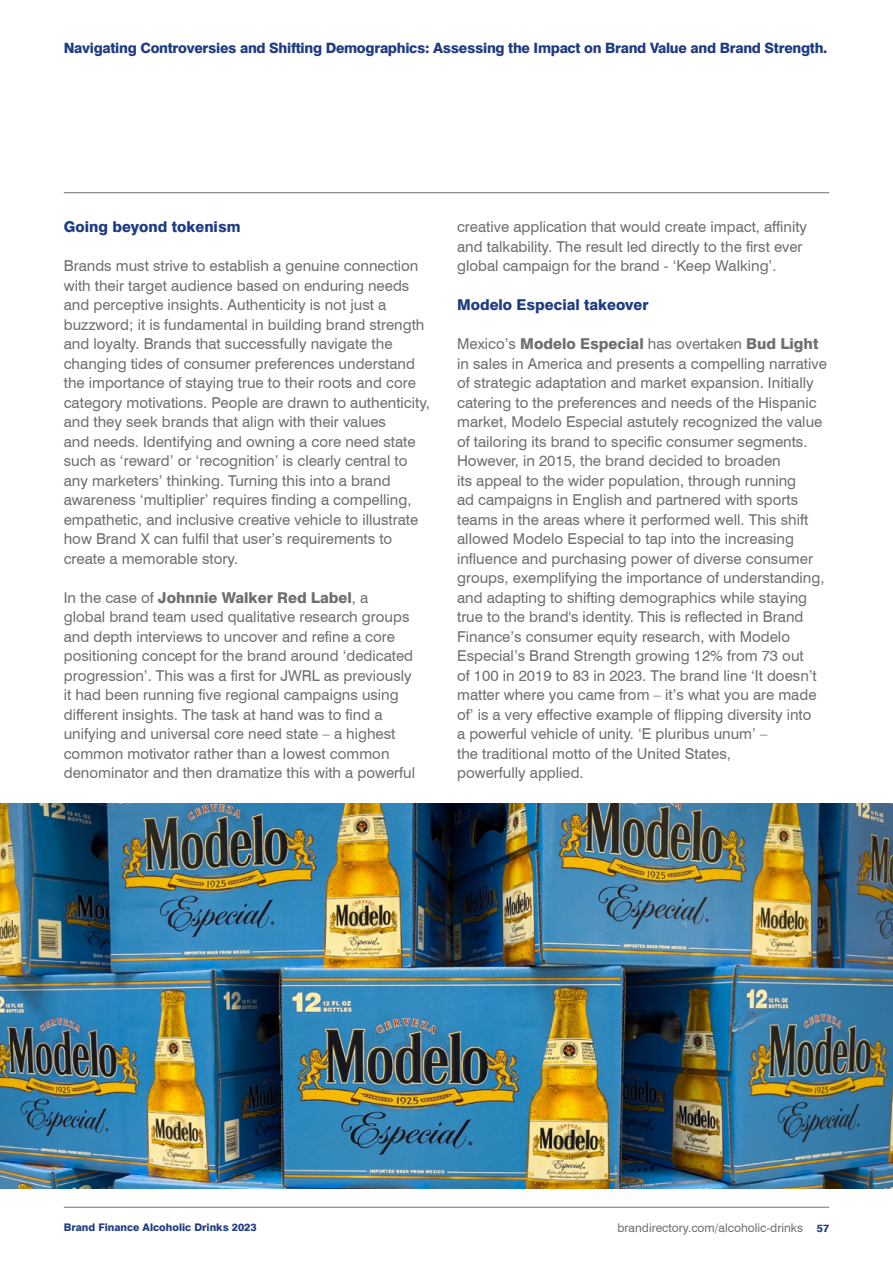
<style>
.page{position:relative;width:893px;height:1263px;background:#fff}
.page>*{position:absolute;margin:0;border:0;box-sizing:border-box;transform-origin:0 0}
.t1{font:15px/19.5px "Swiss 721 BT";color:#706f6f}
.t2{font:800 15px "Swiss 721 BT";color:#203c81}
.t3{font:800 14.25px "Swiss 721 BT";letter-spacing:-.02em;color:#203c81}
.t4{font:12px "Swiss 721 BT";color:#706f6f}
.t5{font:800 10.5px "Swiss 721 BT";color:#203c81}
.s1{font-weight:800}
.s2{font-weight:800;font-size:10.5px;color:#203c81}
</style>
<div class="page">
<hr style="left:64px;top:1207px;width:765px;height:1px;background:#706f6f">
<hr style="left:64px;top:192px;width:765px;height:1px;background:#706f6f">
<img style="left:0;top:803px;width:893px;height:385px">
<p class="t3" style="left:64px;top:40px;width:765px">Navigating Controversies and Shifting Demographics: Assessing the Impact on Brand Value and Brand Strength.</p>
<p class="t2" style="left:64px;top:218px;width:178px">Going beyond tokenism</p>
<p class="t1" style="left:64px;top:256px;width:368px">Brands must strive to establish a genuine connection with their target audience based on enduring needs and perceptive insights. Authenticity is not just a buzzword; it is fundamental in building brand strength and loyalty. Brands that successfully navigate the changing tides of consumer preferences understand the importance of staying true to their roots and core category motivations. People are drawn to authenticity, and they seek brands that align with their values<br>and needs. Identifying and owning a core need state such as ‘reward’ or ‘recognition’ is clearly central to any marketers’ thinking. Turning this into a brand awareness ‘multiplier’ requires finding a compelling, empathetic, and inclusive creative vehicle to illustrate how Brand X can fulfil that user’s requirements to create a memorable story.</p>
<p class="t1" style="left:64px;top:587px;width:353px">In the case of <span class="s1">Johnnie Walker Red Label</span>, a<br>global brand team used qualitative research groups and depth interviews to uncover and refine a core positioning concept for the brand around ‘dedicated progression’. This was a first for JWRL as previously it had been running five regional campaigns using different insights. The task at hand was to find a unifying and universal core need state – a highest common motivator rather than a lowest common denominator and then dramatize this with a powerful</p>
<p class="t1" style="left:457px;top:217px;width:352px">creative application that would create impact, affinity and talkability. The result led directly to the first ever global campaign for the brand - ‘Keep Walking’.</p>
<p class="t2" style="left:457px;top:296px;width:193px">Modelo Especial takeover</p>
<p class="t1" style="left:457px;top:334px;width:371px">Mexico’s <span class="s1">Modelo Especial</span> has overtaken <span class="s1">Bud Light </span>in sales in America and presents a compelling narrative of strategic adaptation and market expansion. Initially catering to the preferences and needs of the Hispanic market, Modelo Especial astutely recognized the value of tailoring its brand to specific consumer segments.<br>However, in 2015, the brand decided to broaden<br>its appeal to the wider population, through running<br>ad campaigns in English and partnered with sports teams in the areas where it performed well. This shift allowed Modelo Especial to tap into the increasing influence and purchasing power of diverse consumer groups, exemplifying the importance of understanding, and adapting to shifting demographics while staying true to the brand's identity. This is reflected in Brand Finance’s consumer equity research, with Modelo Especial’s Brand Strength growing 12% from 73 out<br>of 100 in 2019 to 83 in 2023. The brand line ‘It doesn’t matter where you came from – it’s what you are made of’ is a very effective example of flipping diversity into<br>a powerful vehicle of unity. ‘E pluribus unum’ –<br>the traditional motto of the United States,<br>powerfully applied.</p>
<p class="t5" style="left:64px;top:1221px;width:194px">Brand Finance Alcoholic Drinks 2023</p>
<p class="t4" style="left:617px;top:1220px;width:213px">brandirectory.com/alcoholic-drinks <span class="s2">57</span></p>
</div>
